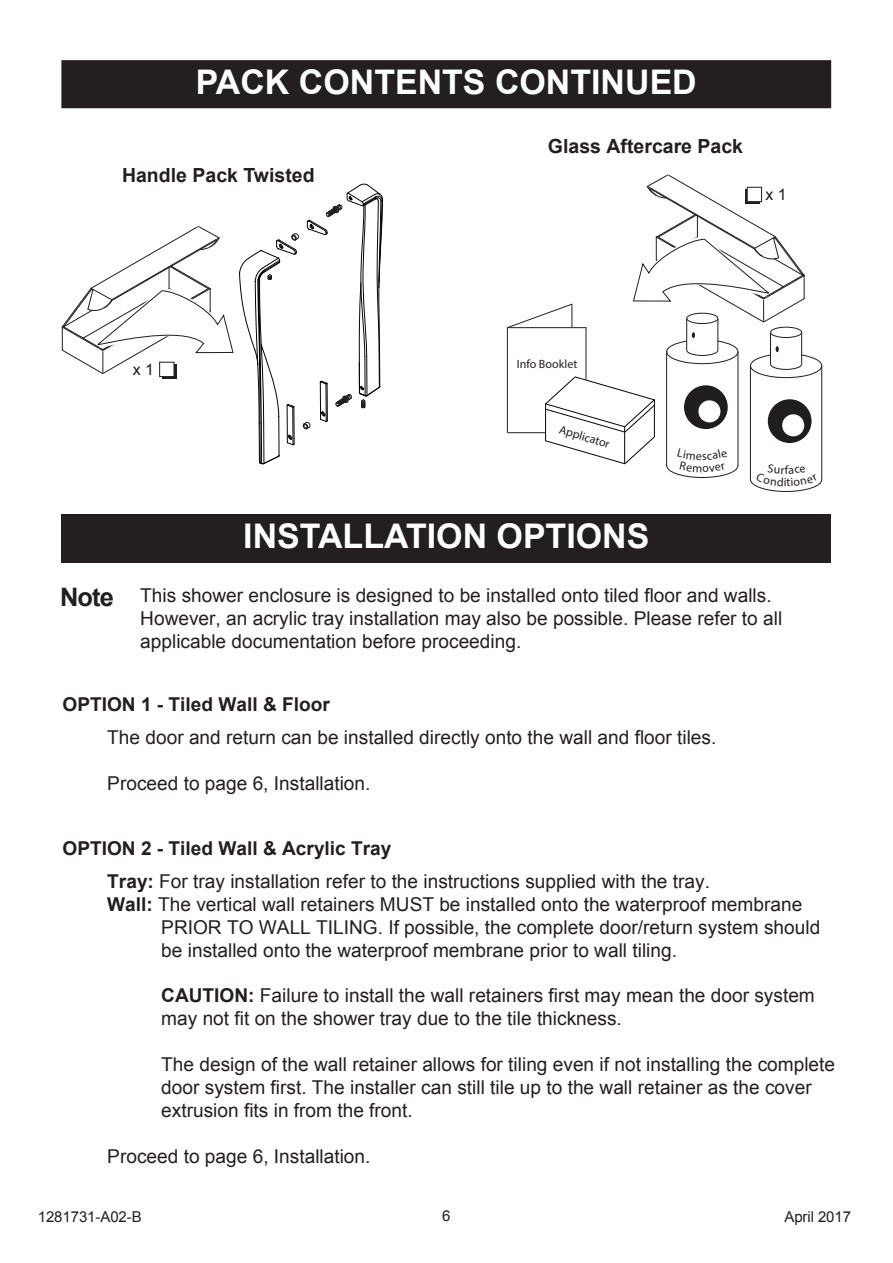
<style>
.page{position:relative;width:893px;height:1263px;background:#fff}
.page>*{position:absolute;margin:0;border:0;box-sizing:border-box;transform-origin:0 0}
.t1{font:700 33.9px "Arial";color:#fff}
.t2{font:700 25.5px "Arial";color:#231f20}
.t3{font:700 19.5px "Arial";color:#231f20}
.t4{font:19.05px/23px "Arial";color:#231f20}
.t5{font:700 19.05px "Arial";color:#231f20}
.t6{font:15.75px "Arial";color:#211e1e}
.t7{font:15px "Arial";letter-spacing:-.005em;color:#231f20}
.t8{font:12px "Myriad Pro";color:#231f20}
.s1{font-weight:700}
</style>
<div class="page">
<div style="left:62px;top:61px;width:768px;height:46px;background:#231f20"></div>
<div style="left:61px;top:60px;width:770px;height:48px;border:2px solid #231f20"></div>
<div style="left:61px;top:515px;width:770px;height:48px;background:#231f20"></div>
<svg style="left:61px;top:184px;width:322px;height:280px"></svg>
<svg style="left:507px;top:174px;width:315px;height:318px"></svg>
<h1 class="t1" style="left:196px;top:60px;width:502px">PACK CONTENTS CONTINUED</h1>
<p class="t3" style="left:122px;top:162px;width:194px">Handle Pack Twisted</p>
<p class="t3" style="left:548px;top:133px;width:197px">Glass Aftercare Pack</p>
<p class="t6" style="left:765px;top:184px;width:23px">x 1</p>
<p class="t6" style="left:133px;top:359px;width:23px">x 1</p>
<p class="t8" style="left:517px;top:356px;width:62px">Info Booklet</p>
<h2 class="t2" style="left:60px;top:580px;width:55px">Note</h2>
<p class="t8" style="left:562px;top:422px;width:54px;rotate:17deg">Applicator</p>
<p class="t8" style="left:785px;top:462px;width:5px">f</p>
<h1 class="t1" style="left:243px;top:514px;width:408px">INSTALLATION OPTIONS</h1>
<p class="t4" style="left:140px;top:584px;width:643px">This shower enclosure is designed to be installed onto tiled floor and walls.<br>However, an acrylic tray installation may also be possible. Please refer to all applicable documentation before proceeding.</p>
<p class="t5" style="left:63px;top:691px;width:269px">OPTION 1 - Tiled Wall &amp; Floor</p>
<p class="t4" style="left:107px;top:726px;width:611px">The door and return can be installed directly onto the wall and floor tiles.</p>
<p class="t4" style="left:107px;top:771px;width:265px">Proceed to page 6, Installation.</p>
<p class="t5" style="left:63px;top:835px;width:330px">OPTION 2 - Tiled Wall &amp; Acrylic Tray</p>
<p class="t4" style="left:107px;top:870px;width:604px"><span class="s1">Tray:</span> For tray installation refer to the instructions supplied with the tray.</p>
<p class="t4" style="left:107px;top:893px;width:696px"><span class="s1">Wall:</span> The vertical wall retainers MUST be installed onto the waterproof membrane</p>
<p class="t4" style="left:161px;top:916px;width:660px">PRIOR TO WALL TILING. If possible, the complete door/return system should</p>
<p class="t4" style="left:161px;top:938px;width:517px">be installed onto the waterproof membrane prior to wall tiling.</p>
<p class="t4" style="left:161px;top:984px;width:655px"><span class="s1">CAUTION:</span> Failure to install the wall retainers first may mean the door system may not fit on the shower tray due to the tile thickness.</p>
<p class="t4" style="left:161px;top:1053px;width:675px">The design of the wall retainer allows for tiling even if not installing the complete door system first. The installer can still tile up to the wall retainer as the cover extrusion fits in from the front.</p>
<p class="t4" style="left:107px;top:1145px;width:265px">Proceed to page 6, Installation.</p>
<p class="t7" style="left:442px;top:1206px;width:10px">6</p>
<p class="t7" style="left:38px;top:1207px;width:105px">1281731-A02-B</p>
<p class="t7" style="left:784px;top:1207px;width:68px">April 2017</p>
</div>
